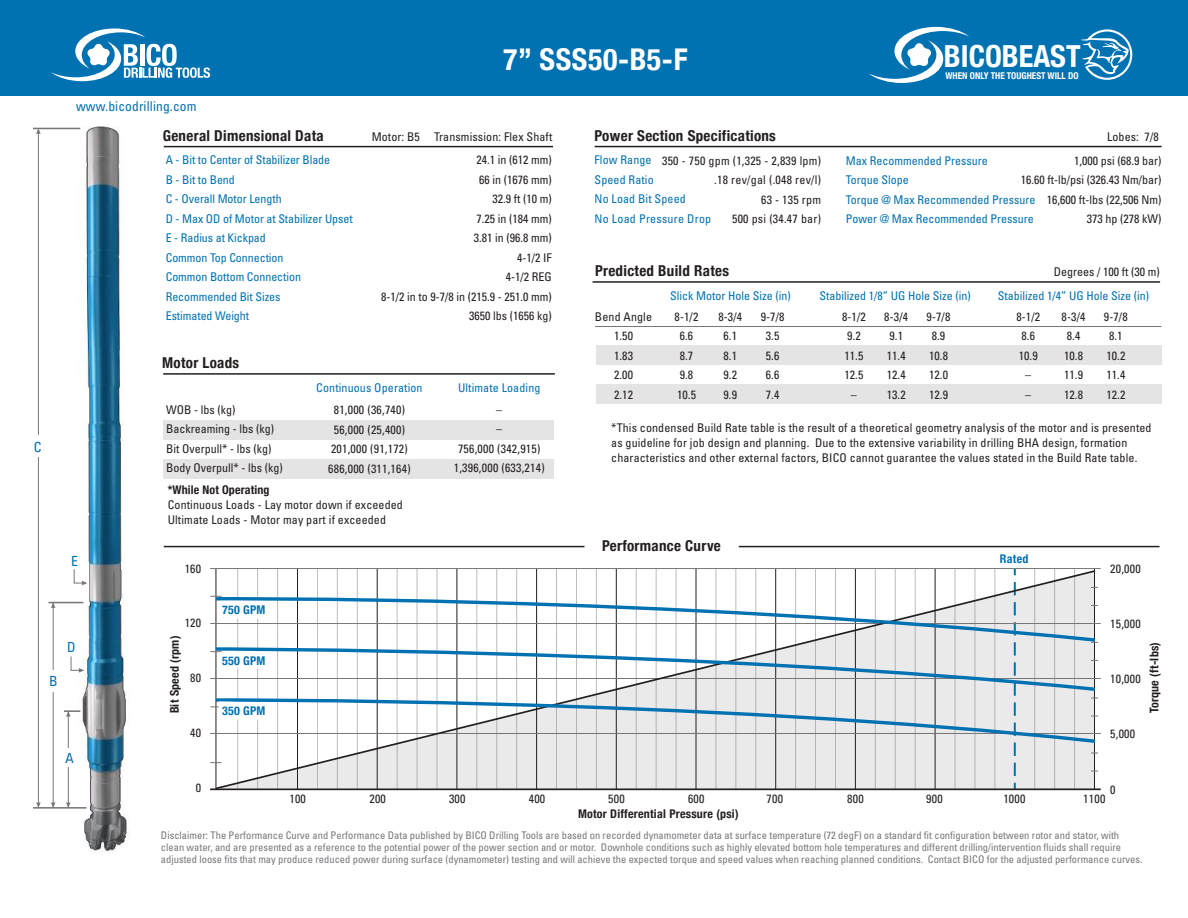
<style>
.page{position:relative;width:1188px;height:918px;background:#fff}
.page>*{position:absolute;margin:0;border:0;box-sizing:border-box;transform-origin:0 0}
.t1{font:700 condensed 30.45px "Helvetica Neue";color:#fff}
.t2{font:700 condensed 30px "Helvetica Neue";letter-spacing:.02em;color:#fff}
.t3{font:700 condensed 15px "Helvetica Neue";letter-spacing:.02em;color:#241f1f}
.t4{font:condensed 13.95px "Univers LT Std";color:#0071b1}
.t5{font:condensed 13.5px "Univers LT Std";letter-spacing:.01em;color:#0071b1}
.t6{font:condensed 12px/19.5px "Univers LT Std";letter-spacing:.01em;color:#241f1f}
.t7{font:condensed 12px/19.5px "Univers LT Std";color:#0071b1}
.t8{font:700 condensed 12px "Helvetica Neue";letter-spacing:.02em;color:#241f1f}
.t9{font:700 condensed 12px "Helvetica Neue";letter-spacing:.02em;color:#0071b1}
.t10{font:condensed 10.5px/12px "Univers LT Std";color:#76777b}
.t11{font:700 condensed 9.3px "Helvetica Neue";color:#fff}
</style>
<div class="page">
<img style="left:67px;top:126px;width:60px;height:726px">
<hr style="left:33px;top:807px;width:54px;height:2px;background:#76777b">
<hr style="left:49px;top:602px;width:34px;height:1px;background:#76777b">
<hr style="left:33px;top:128px;width:47px;height:1px;background:#76777b">
<hr style="left:38px;top:128px;width:1px;height:680px;background:#76777b">
<hr style="left:53px;top:603px;width:1px;height:205px;background:#76777b">
<hr style="left:68px;top:711px;width:1px;height:97px;background:#76777b">
<svg style="left:70px;top:656px;width:14px;height:17px"></svg>
<svg style="left:73px;top:568px;width:14px;height:17px"></svg>
<svg style="left:36px;top:129px;width:5px;height:5px"></svg>
<svg style="left:51px;top:603px;width:4px;height:5px"></svg>
<svg style="left:64px;top:710px;width:16px;height:7px"></svg>
<svg style="left:66px;top:803px;width:5px;height:4px"></svg>
<div style="left:66px;top:748px;width:5px;height:19px;background:#fff"></div>
<div style="left:50px;top:671px;width:6px;height:21px;background:#fff"></div>
<div style="left:36px;top:436px;width:5px;height:21px;background:#fff"></div>
<div style="left:0;top:0;width:1188px;height:96px;background:#0071b1"></div>
<svg style="left:869px;top:27px;width:100px;height:56px"></svg>
<svg style="left:1081px;top:29px;width:51px;height:51px"></svg>
<svg style="left:51px;top:28px;width:159px;height:53px"></svg>
<hr style="left:164px;top:146px;width:389px;height:1px;background:#241f1f">
<hr style="left:595px;top:146px;width:567px;height:1px;background:#241f1f">
<div style="left:596px;top:345px;width:566px;height:20px;background:#e4e4e5"></div>
<div style="left:596px;top:384px;width:566px;height:20px;background:#e4e4e5"></div>
<hr style="left:595px;top:326px;width:567px;height:1px;background:#76777b">
<hr style="left:593px;top:281px;width:567px;height:2px;background:#241f1f">
<hr style="left:164px;top:546px;width:420px;height:1px;background:#241f1f">
<hr style="left:739px;top:546px;width:420px;height:1px;background:#241f1f">
<hr style="left:163px;top:373px;width:392px;height:2px;background:#241f1f">
<div style="left:164px;top:420px;width:390px;height:20px;background:#e4e4e5"></div>
<div style="left:164px;top:459px;width:390px;height:20px;background:#e4e4e5"></div>
<hr style="left:210px;top:568px;width:891px;height:1px;background:#76777b">
<hr style="left:210px;top:623px;width:891px;height:1px;background:#76777b">
<hr style="left:210px;top:678px;width:891px;height:1px;background:#76777b">
<hr style="left:210px;top:733px;width:891px;height:1px;background:#76777b">
<hr style="left:210px;top:788px;width:891px;height:2px;background:#241f1f">
<svg style="left:214px;top:569px;width:883px;height:222px"></svg>
<svg style="left:210px;top:582px;width:889px;height:208px"></svg>
<svg style="left:71px;top:753px;width:3px;height:10px"></svg>
<p class="t4" style="left:34px;top:438px;width:9px">C</p>
<p class="t5" style="left:76px;top:97px;width:122px">www.bicodrilling.com</p>
<h2 class="t2" style="left:503px;top:34px;width:186px">7” SSS50-B5-F</h2>
<h1 class="t1" style="left:944px;top:30px;width:138px">BICOBEAST</h1>
<p class="t11" style="left:945px;top:68px;width:135px">WHEN ONLY THE TOUGHEST WILL DO</p>
<p class="t4" style="left:71px;top:552px;width:8px">E</p>
<p class="t3" style="left:163px;top:123px;width:162px">General Dimensional Data</p>
<p class="t6" style="left:372px;top:127px;width:182px">Motor: B5 Transmission: Flex Shaft</p>
<p class="t7" style="left:166px;top:150px;width:189px">A - Bit to Center of Stabilizer Blade<br>B - Bit to Bend<br>C - Overall Motor Length<br>D - Max OD of Motor at Stabilizer Upset<br>E - Radius at Kickpad<br>Common Top Connection<br>Common Bottom Connection<br>Recommended Bit Sizes<br>Estimated Weight</p>
<p class="t6" style="left:381px;top:150px;width:172px;text-align:right">24.1 in (612 mm)<br>66 in (1676 mm)<br>32.9 ft (10 m)<br>7.25 in (184 mm)<br>3.81 in (96.8 mm)<br>4-1/2 IF<br>4-1/2 REG<br>8-1/2 in to 9-7/8 in (215.9 - 251.0 mm)<br>3650 lbs (1656 kg)</p>
<p class="t3" style="left:162px;top:351px;width:79px">Motor Loads</p>
<p class="t6" style="left:166px;top:399px;width:118px">WOB - lbs (kg)<br>Backreaming - lbs (kg)<br>Bit Overpull* - lbs (kg)<br>Body Overpull* - lbs (kg)</p>
<p class="t7" style="left:316px;top:378px;width:108px">Continuous Operation</p>
<p class="t6" style="left:328px;top:400px;width:84px;text-align:center">81,000 (36,740)<br>56,000 (25,400)<br>201,000 (91,172)<br>686,000 (311,164)</p>
<p class="t8" style="left:168px;top:480px;width:103px">*While Not Operating</p>
<p class="t6" style="left:168px;top:497px;width:237px;line-height:15px">Continuous Loads - Lay motor down if exceeded<br>Ultimate Loads - Motor may part if exceeded</p>
<p class="t6" style="left:185px;top:558px;width:18px">160</p>
<p class="t7" style="left:458px;top:378px;width:84px">Ultimate Loading</p>
<p class="t6" style="left:454px;top:399px;width:92px;text-align:center">–<br>–<br>756,000 (342,915)<br>1,396,000 (633,214)</p>
<p class="t3" style="left:595px;top:123px;width:183px">Power Section Specifications</p>
<p class="t6" style="left:1107px;top:127px;width:53px">Lobes: 7/8</p>
<p class="t7" style="left:595px;top:150px;width:118px">Flow Range<br>Speed Ratio<br>No Load Bit Speed<br>No Load Pressure Drop</p>
<p class="t6" style="left:1021px;top:151px;width:142px;text-align:right">1,000 psi (68.9 bar)<br>16.60 ft-lb/psi (326.43 Nm/bar)<br>16,600 ft-lbs (22,506 Nm)<br>373 hp (278 kW)</p>
<p class="t6" style="left:662px;top:151px;width:160px;text-align:right">350 - 750 gpm (1,325 - 2,839 lpm) .18 rev/gal (.048 rev/l)<br>63 - 135 rpm<br>500 psi (34.47 bar)</p>
<p class="t7" style="left:846px;top:151px;width:191px">Max Recommended Pressure<br>Torque Slope<br>Torque @ Max Recommended Pressure<br>Power @ Max Recommended Pressure</p>
<p class="t3" style="left:595px;top:258px;width:135px">Predicted Build Rates</p>
<p class="t7" style="left:670px;top:286px;width:122px">Slick Motor Hole Size (in)</p>
<p class="t6" style="left:1054px;top:262px;width:107px">Degrees / 100 ft (30 m)</p>
<p class="t7" style="left:819px;top:286px;width:153px">Stabilized 1/8” UG Hole Size (in)</p>
<p class="t7" style="left:998px;top:286px;width:153px">Stabilized 1/4” UG Hole Size (in)</p>
<p class="t6" style="left:595px;top:307px;width:59px;text-align:center">Bend Angle<br>1.50<br>1.83<br>2.00<br>2.12</p>
<p class="t6" style="left:675px;top:307px;width:25px">8-1/2<br>6.6<br>8.7<br>9.8<br>10.5</p>
<p class="t6" style="left:718px;top:307px;width:25px;text-align:center">8-3/4<br>6.1<br>8.1<br>9.2<br>9.9</p>
<p class="t6" style="left:761px;top:307px;width:25px;text-align:center">9-7/8<br>3.5<br>5.6<br>6.6<br>7.4</p>
<p class="t6" style="left:842px;top:307px;width:25px;text-align:center">8-1/2<br>9.2<br>11.5<br>12.5 –</p>
<p class="t6" style="left:884px;top:307px;width:25px">8-3/4<br>9.1<br>11.4<br>12.4<br>13.2</p>
<p class="t6" style="left:927px;top:307px;width:25px">9-7/8<br>8.9<br>10.8<br>12.0<br>12.9</p>
<p class="t6" style="left:1016px;top:307px;width:25px;text-align:center">8-1/2<br>8.6<br>10.9 –<br>–</p>
<p class="t6" style="left:1062px;top:307px;width:25px">8-3/4<br>8.4<br>10.8<br>11.9<br>12.8</p>
<p class="t6" style="left:1104px;top:307px;width:25px">9-7/8<br>8.1<br>10.2<br>11.4<br>12.2</p>
<p class="t6" style="left:611px;top:420px;width:542px;line-height:15px">*This condensed Build Rate table is the result of a theoretical geometry analysis of the motor and is presented as guideline for job design and planning. Due to the extensive variability in drilling BHA design, formation characteristics and other external factors, BICO cannot guarantee the values stated in the Build Rate table.</p>
<p class="t3" style="left:602px;top:534px;width:120px">Performance Curve</p>
<p class="t9" style="left:1000px;top:549px;width:30px">Rated</p>
<p class="t6" style="left:1110px;top:558px;width:32px">20,000</p>
<p class="t4" style="left:49px;top:672px;width:10px">B</p>
<p class="t4" style="left:67px;top:638px;width:10px">D</p>
<p class="t6" style="left:185px;top:613px;width:18px">120</p>
<p class="t9" style="left:222px;top:600px;width:45px">750 GPM</p>
<p class="t6" style="left:1110px;top:614px;width:32px">15,000</p>
<p class="t8" style="left:165px;top:713px;width:79px;rotate:-90deg">Bit Speed (rpm)</p>
<p class="t8" style="left:1144px;top:713px;width:73px;rotate:-90deg">Torque (ft-lbs)</p>
<p class="t9" style="left:222px;top:650px;width:45px">550 GPM</p>
<p class="t6" style="left:190px;top:668px;width:12px">80</p>
<p class="t6" style="left:1110px;top:669px;width:32px">10,000</p>
<p class="t9" style="left:222px;top:701px;width:45px">350 GPM</p>
<p class="t6" style="left:190px;top:723px;width:12px">40</p>
<p class="t6" style="left:1110px;top:724px;width:26px">5,000</p>
<p class="t6" style="left:196px;top:777px;width:7px">0</p>
<p class="t6" style="left:289px;top:789px;width:18px">100</p>
<p class="t6" style="left:369px;top:789px;width:18px">200</p>
<p class="t6" style="left:449px;top:789px;width:18px">300</p>
<p class="t6" style="left:529px;top:789px;width:18px">400</p>
<p class="t6" style="left:608px;top:789px;width:18px">500</p>
<p class="t6" style="left:688px;top:789px;width:18px">600</p>
<p class="t6" style="left:767px;top:789px;width:18px">700</p>
<p class="t6" style="left:847px;top:789px;width:18px">800</p>
<p class="t6" style="left:926px;top:789px;width:18px">900</p>
<p class="t8" style="left:578px;top:804px;width:162px">Motor Differential Pressure (psi)</p>
<p class="t6" style="left:1110px;top:779px;width:7px">0</p>
<p class="t6" style="left:1003px;top:789px;width:24px">1000</p>
<p class="t6" style="left:1083px;top:789px;width:24px">1100</p>
<p class="t10" style="left:161px;top:829px;width:983px">Disclaimer: The Performance Curve and Performance Data published by BICO Drilling Tools are based on recorded dynamometer data at surface temperature (72 degF) on a standard fit configuration between rotor and stator, with clean water, and are presented as a reference to the potential power of the power section and or motor. Downhole conditions such as highly elevated bottom hole temperatures and different drilling/intervention fluids shall require adjusted loose fits that may produce reduced power during surface (dynamometer) testing and will achieve the expected torque and speed values when reaching planned conditions. Contact BICO for the adjusted performance curves.</p>
</div>
